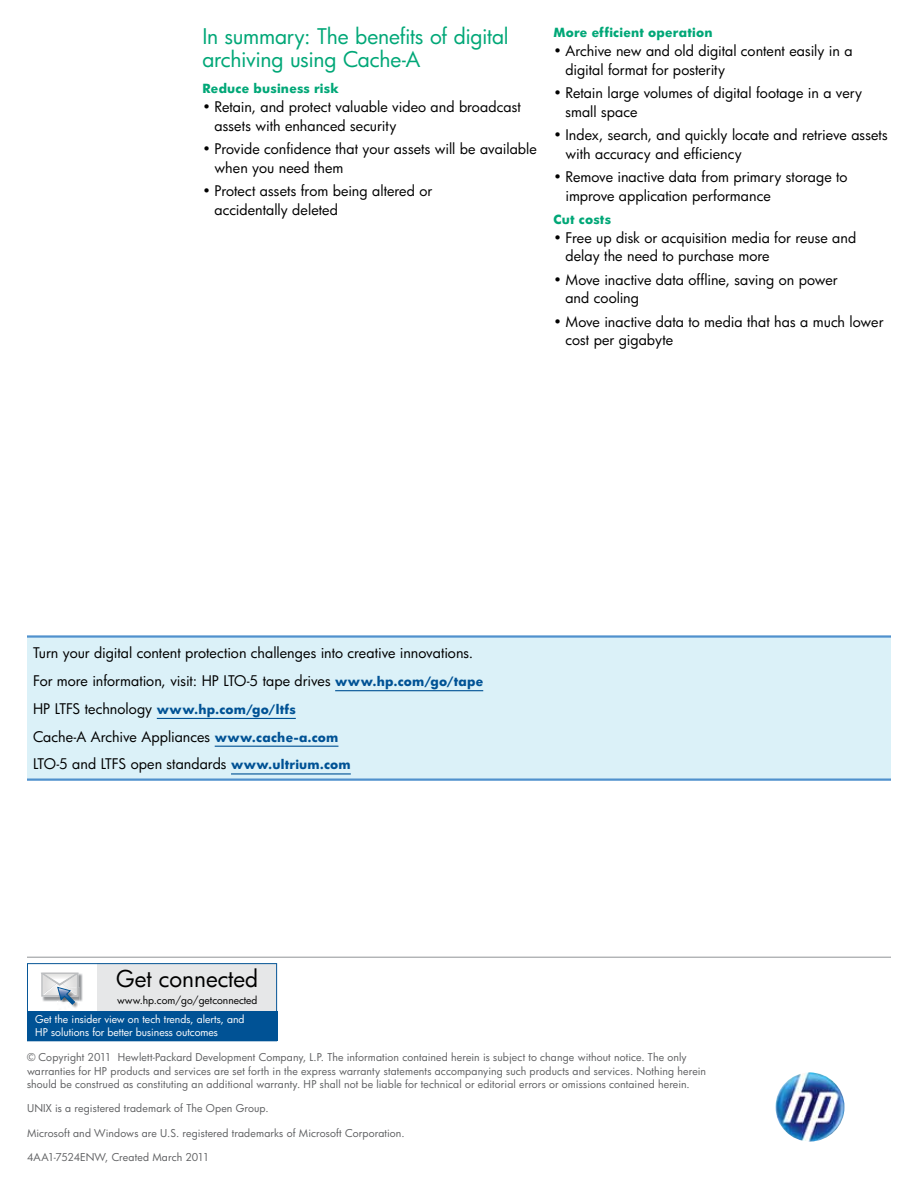
<style>
.page{position:relative;width:918px;height:1188px;background:#fff}
.page>*{position:absolute;margin:0;border:0;box-sizing:border-box;transform-origin:0 0}
.t1{font:22.65px "HP Futura";color:#000}
.t2{font:21px/22.5px "HP Futura";letter-spacing:-.015em;color:#00a777}
.t3{font:14.25px/18.8px "HP Futura";color:#000}
.t4{font:700 12.3px "HP Futura";letter-spacing:.02em;color:#00a777}
.t5{font:700 12.3px "HP Futura";letter-spacing:.02em;color:#005295}
.t6{font:10.5px/13.5px "HP Futura";letter-spacing:.01em;color:#5f6062}
.t7{font:10.35px/13px "HP Futura";letter-spacing:-.005em;color:#fff}
.t8{font:10.2px "HP Futura";color:#000}
.s1{font-weight:700;font-size:12.3px;color:#005295}
.s2{font-weight:400;font-size:14.25px;color:#000}
</style>
<div class="page">
<svg style="left:27px;top:963px;width:250px;height:78px;background:#89abc7"></svg>
<hr style="left:27px;top:957px;width:864px;height:1px;background:#919396">
<img style="left:775px;top:1072px;width:70px;height:70px;border-radius:35px">
<div style="left:27px;top:637px;width:864px;height:143px;background:#dbf1f8"></div>
<hr style="left:27px;top:635px;width:864px;height:3px;background:#5091cd">
<hr style="left:27px;top:778px;width:864px;height:3px;background:#5091cd">
<hr style="left:335px;top:690px;width:148px;height:1px;background:#005295">
<hr style="left:157px;top:718px;width:139px;height:1px;background:#005295">
<hr style="left:215px;top:746px;width:123px;height:1px;background:#005295">
<hr style="left:231px;top:773px;width:120px;height:2px;background:#005295">
<h2 class="t2" style="left:202px;top:25px;width:308px">In summary: The benefits of digital archiving using Cache-A</h2>
<p class="t4" style="left:202px;top:80px;width:138px">Reduce business risk</p>
<p class="t3" style="left:214px;top:97px;width:308px;text-indent:-12px">• Retain, and protect valuable video and broadcast assets with enhanced security</p>
<p class="t3" style="left:214px;top:139px;width:324px;text-indent:-12px">• Provide confidence that your assets will be available when you need them</p>
<p class="t3" style="left:214px;top:181px;width:219px;text-indent:-12px">• Protect assets from being altered or accidentally deleted</p>
<p class="t4" style="left:554px;top:24px;width:161px">More efficient operation</p>
<p class="t3" style="left:565px;top:41px;width:289px;text-indent:-12px">• Archive new and old digital content easily in a digital format for posterity</p>
<p class="t3" style="left:565px;top:83px;width:298px;text-indent:-12px">• Retain large volumes of digital footage in a very small space</p>
<p class="t3" style="left:565px;top:125px;width:324px;text-indent:-12px">• Index, search, and quickly locate and retrieve assets with accuracy and efficiency</p>
<p class="t3" style="left:565px;top:167px;width:284px;text-indent:-12px">• Remove inactive data from primary storage to improve application performance</p>
<p class="t4" style="left:554px;top:211px;width:59px">Cut costs</p>
<p class="t3" style="left:565px;top:228px;width:292px;text-indent:-12px">• Free up disk or acquisition media for reuse and delay the need to purchase more</p>
<p class="t3" style="left:565px;top:270px;width:274px;text-indent:-12px">• Move inactive data offline, saving on power and cooling</p>
<p class="t3" style="left:565px;top:312px;width:319px;text-indent:-12px">• Move inactive data to media that has a much lower cost per gigabyte</p>
<p class="t3" style="left:33px;top:639px;width:452px;line-height:27.8px">Turn your digital content protection challenges into creative innovations.<br>For more information, visit: HP LTO-5 tape drives <span class="s1">www.hp.com/go/tape</span></p>
<p class="t5" style="left:33px;top:701px;width:264px"><span class="s2">HP LTFS technology</span> www.hp.com/go/ltfs</p>
<p class="t3" style="left:33px;top:722px;width:319px;line-height:27.8px">Cache-A Archive Appliances <span class="s1">www.cache-a.com<br></span>LTO-5 and LTFS open standards <span class="s1">www.ultrium.com</span></p>
<h1 class="t1" style="left:116px;top:963px;width:143px">Get connected</h1>
<p class="t8" style="left:117px;top:993px;width:142px">www.hp.com/go/getconnected</p>
<p class="t7" style="left:35px;top:1012px;width:211px">Get the insider view on tech trends, alerts, and<br>HP solutions for better business outcomes</p>
<p class="t6" style="left:27px;top:1050px;width:681px">© Copyright 2011 Hewlett-Packard Development Company, L.P. The information contained herein is subject to change without notice. The only warranties for HP products and services are set forth in the express warranty statements accompanying such products and services. Nothing herein should be construed as constituting an additional warranty. HP shall not be liable for technical or editorial errors or omissions contained herein.</p>
<p class="t6" style="left:27px;top:1102px;width:243px">UNIX is a registered trademark of The Open Group.</p>
<p class="t6" style="left:27px;top:1126px;width:379px">Microsoft and Windows are U.S. registered trademarks of Microsoft Corporation.</p>
<p class="t6" style="left:27px;top:1150px;width:184px">4AA1-7524ENW, Created March 2011</p>
</div>
